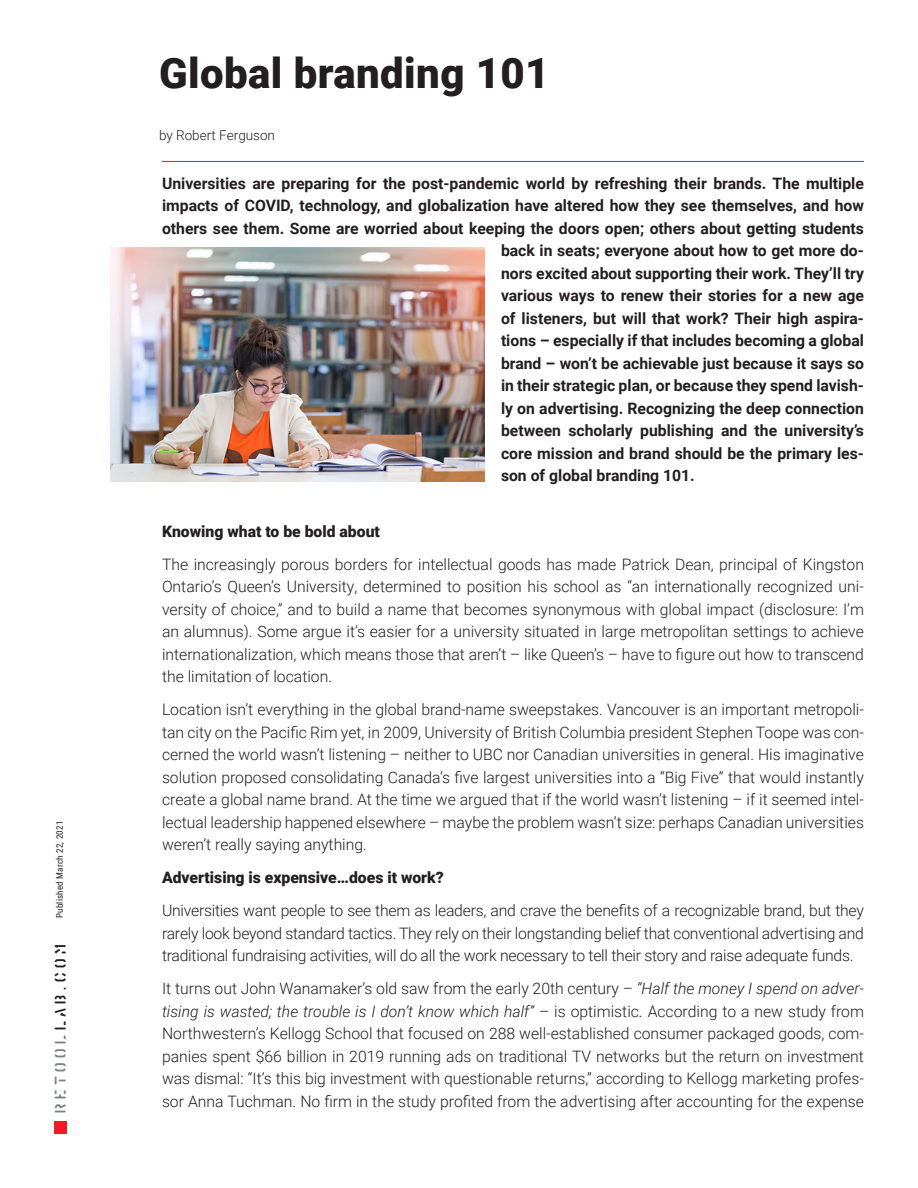
<style>
.page{position:relative;width:918px;height:1188px;background:#fff}
.page>*{position:absolute;margin:0;border:0;box-sizing:border-box;transform-origin:0 0}
.t1{font:900 42px "Roboto";letter-spacing:.01em;color:#231f20}
.t2{font:300 15.75px/22.5px "Roboto";color:#231f20;text-align:justify}
.t3{font:700 15.75px "Roboto";color:#231f20}
.t4{font:900 15.75px "Roboto";color:#231f20}
.t5{font:15px "Warehouse";letter-spacing:.045em;color:#231f20}
.t6{font:300 13.5px "Roboto";color:#231f20}
.t7{font:9px "Roboto Condensed";letter-spacing:.025em;color:#231f20}
.s1{color:#808285}
.s2{font-style:italic}
</style>
<div class="page">
<div style="left:54px;top:1121px;width:13px;height:13px;background:#ee1d23"></div>
<hr style="left:162px;top:161px;width:702px;height:1px;background:#d1232a">
<img style="left:110px;top:248px;width:375px;height:233px">
<p class="t7" style="left:53px;top:918px;width:99px;rotate:-90deg">Published March 22, 2021</p>
<p class="t5" style="left:52px;top:1115px;width:174px;rotate:-90deg"><span class="s1">RETOOL</span>LAB.COM</p>
<p class="t1" style="left:159px;top:43px;width:392px">Global branding 101</p>
<p class="t6" style="left:159px;top:126px;width:118px">by Robert Ferguson</p>
<p class="t3" style="left:162px;top:172px;width:704px">Universities are preparing for the post-pandemic world by refreshing their brands. The multiple</p>
<p class="t3" style="left:162px;top:195px;width:703px">impacts of COVID, technology, and globalization have altered how they see themselves, and how</p>
<p class="t3" style="left:162px;top:217px;width:704px">others see them. Some are worried about keeping the doors open; others about getting students</p>
<p class="t3" style="left:501px;top:240px;width:365px">back in seats; everyone about how to get more do-</p>
<p class="t3" style="left:501px;top:262px;width:364px">nors excited about supporting their work. They’ll try</p>
<p class="t3" style="left:501px;top:285px;width:365px">various ways to renew their stories for a new age</p>
<p class="t3" style="left:501px;top:307px;width:365px">of listeners, but will that work? Their high aspira-</p>
<p class="t3" style="left:501px;top:330px;width:364px">tions – especially if that includes becoming a global</p>
<p class="t3" style="left:501px;top:352px;width:364px">brand – won’t be achievable just because it says so</p>
<p class="t3" style="left:501px;top:375px;width:365px">in their strategic plan, or because they spend lavish-</p>
<p class="t3" style="left:501px;top:397px;width:364px">ly on advertising. Recognizing the deep connection</p>
<p class="t3" style="left:501px;top:420px;width:365px">between scholarly publishing and the university’s</p>
<p class="t3" style="left:501px;top:442px;width:365px">core mission and brand should be the primary les-</p>
<p class="t3" style="left:501px;top:465px;width:195px">son of global branding 101.</p>
<p class="t4" style="left:162px;top:520px;width:219px">Knowing what to be bold about</p>
<p class="t2" style="left:162px;top:552px;width:704px">The increasingly porous borders for intellectual goods has made Patrick Dean, principal of Kingston Ontario’s Queen’s University, determined to position his school as “an internationally recognized uni&shy;versity of choice,” and to build a name that becomes synonymous with global impact (disclosure: I’m an alumnus). Some argue it’s easier for a university situated in large metropolitan settings to achieve internationalization, which means those that aren’t – like Queen’s – have to figure out how to transcend the limitation of location.</p>
<p class="t2" style="left:162px;top:698px;width:704px">Location isn’t everything in the global brand-name sweepstakes. Vancouver is an important metropoli&shy;tan city on the Pacific Rim yet, in 2009, University of British Columbia president Stephen Toope was con&shy;cerned the world wasn’t listening – neither to UBC nor Canadian universities in general. His imaginative solution proposed consolidating Canada’s five largest universities into a “Big Five” that would instantly create a global name brand. At the time we argued that if the world wasn’t listening – if it seemed intel&shy;lectual leadership happened elsewhere – maybe the problem wasn’t size: perhaps Canadian universities weren’t really saying anything.</p>
<p class="t4" style="left:162px;top:867px;width:283px">Advertising is expensive…does it work?</p>
<p class="t2" style="left:162px;top:899px;width:703px">Universities want people to see them as leaders, and crave the benefits of a recognizable brand, but they rarely look beyond standard tactics. They rely on their longstanding belief that conventional advertising and traditional fundraising activities, will do all the work necessary to tell their story and raise adequate funds.</p>
<p class="t2" style="left:162px;top:977px;width:703px">It turns out John Wanamaker’s old saw from the early 20th century – <span class="s2">“Half the money I spend on adver&shy;tising is wasted; the trouble is I don’t know which half”</span> – is optimistic. According to a new study from Northwestern’s Kellogg School that focused on 288 well-established consumer packaged goods, com&shy;panies spent $66 billion in 2019 running ads on traditional TV networks but the return on investment was dismal: “It’s this big investment with questionable returns,” according to Kellogg marketing profes&shy;sor Anna Tuchman. No firm in the study profited from the advertising after accounting for the expense</p>
</div>
